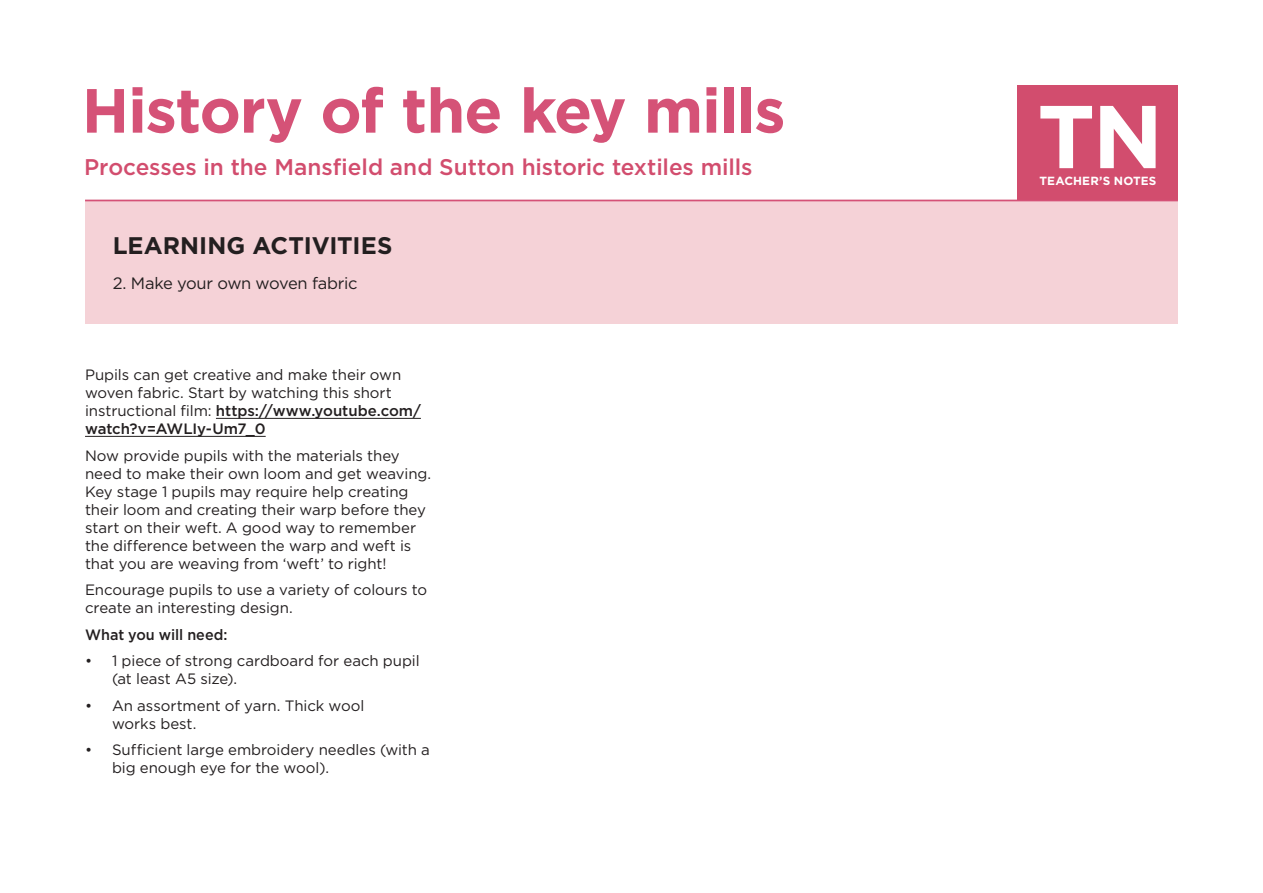
<style>
.page{position:relative;width:1263px;height:893px;background:#fff}
.page>*{position:absolute;margin:0;border:0;box-sizing:border-box;transform-origin:0 0}
.t1{font:700 88.95px "Gotham";color:#fff}
.t2{font:700 62.25px "Gotham";letter-spacing:-.02em;color:#d55277}
.t3{font:700 24px "Gotham";color:#231f20}
.t4{font:500 22.65px "Gotham";letter-spacing:-.005em;color:#d24d6e}
.t5{font:16.5px "Gotham";letter-spacing:-.025em;color:#231f20}
.t6{font:15px/18px "Gotham";letter-spacing:-.005em;color:#231f20}
.t7{font:500 15px "Gotham";letter-spacing:-.005em;color:#231f20;scale:.96 1}
.t8{font:700 11.85px "Gotham";letter-spacing:.005em;color:#fff}
.s1{font-weight:500}
</style>
<div class="page">
<div style="left:1017px;top:85px;width:161px;height:116px;background:#d24d6e"></div>
<div style="left:85px;top:200px;width:1093px;height:123px;background:#f5d2d7"></div>
<hr style="left:216px;top:418px;width:205px;height:1px;background:#231f20">
<hr style="left:85px;top:436px;width:181px;height:1px;background:#231f20">
<hr style="left:85px;top:200px;width:1093px;height:1px;background:#d55277">
<h2 class="t2" style="left:82px;top:75px;width:705px">History of the key mills</h2>
<h3 class="t4" style="left:84px;top:154px;width:670px">Processes in the Mansfield and Sutton historic textiles mills</h3>
<h3 class="t3" style="left:113px;top:231px;width:281px">LEARNING ACTIVITIES</h3>
<p class="t5" style="left:113px;top:274px;width:246px">2. Make your own woven fabric</p>
<p class="t6" style="left:85px;top:366px;width:337px">Pupils can get creative and make their own woven fabric. Start by watching this short instructional film: <span class="s1">https://www.youtube.com/ watch?v=AWLIy-Um7_0</span></p>
<p class="t6" style="left:85px;top:446px;width:348px">Now provide pupils with the materials they need to make their own loom and get weaving.<br>Key stage 1 pupils may require help creating their loom and creating their warp before they start on their weft. A good way to remember the difference between the warp and weft is that you are weaving from ‘weft’ to right!</p>
<p class="t6" style="left:85px;top:581px;width:344px">Encourage pupils to use a variety of colours to create an interesting design.</p>
<p class="t7" style="left:85px;top:626px;width:150px">What you will need:</p>
<p class="t6" style="left:112px;top:652px;width:309px;text-indent:-27px">• 1 piece of strong cardboard for each pupil (at least A5 size).</p>
<p class="t6" style="left:112px;top:696px;width:254px;text-indent:-27px">• An assortment of yarn. Thick wool works best.</p>
<p class="t6" style="left:112px;top:741px;width:319px;text-indent:-27px">• Sufficient large embroidery needles (with a big enough eye for the wool).</p>
<h1 class="t1" style="left:1037px;top:85px;width:127px">TN</h1>
<p class="t8" style="left:1040px;top:174px;width:118px">TEACHER’S NOTES</p>
</div>
